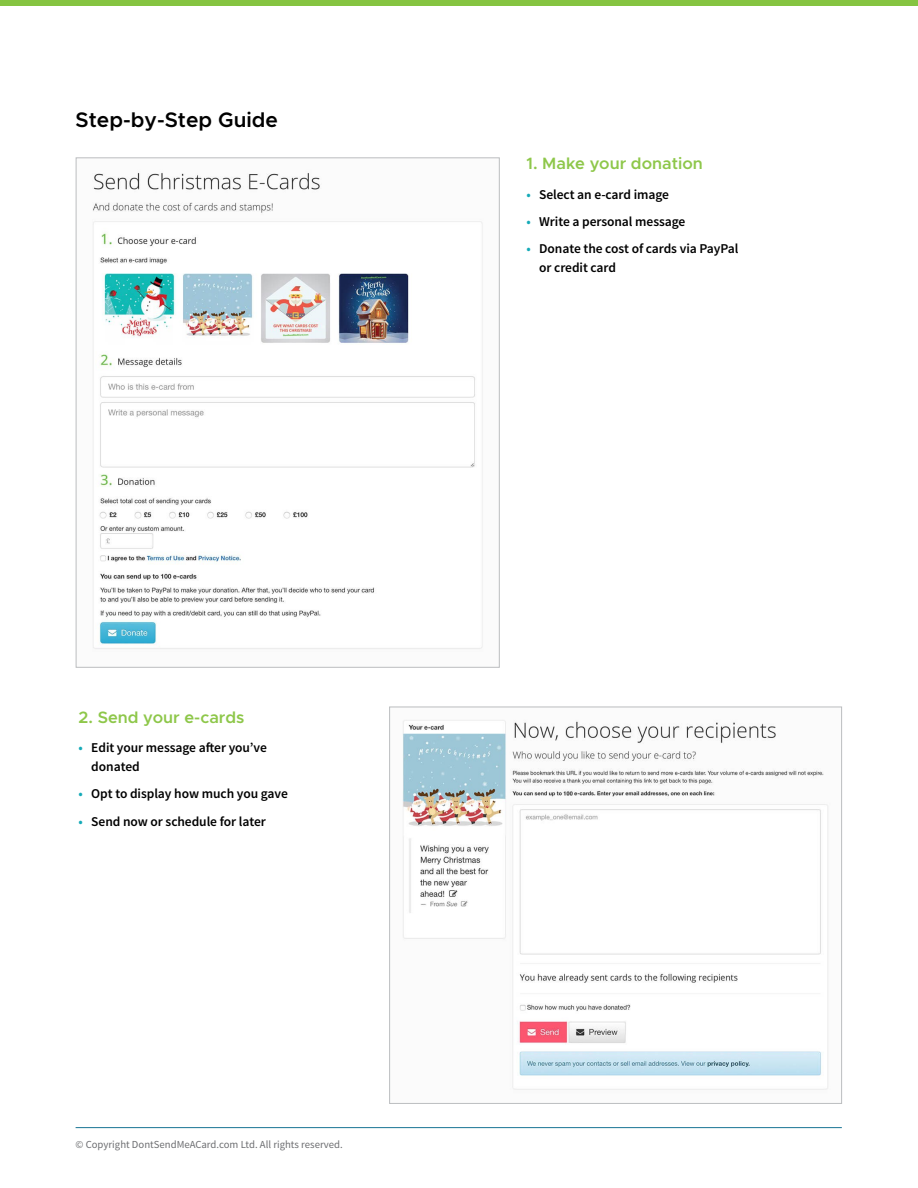
<style>
.page{position:relative;width:918px;height:1188px;background:#fff}
.page>*{position:absolute;margin:0;border:0;box-sizing:border-box;transform-origin:0 0}
.t1{font:600 21px "Metropolis";color:#000}
.t2{font:600 16.5px "Metropolis";color:#8ec74a}
.t3{font:600 13.5px/18.8px "Source Sans Pro";letter-spacing:-.005em;color:#000}
.t4{font:10.8px "Source Sans Pro";color:#6d6e71}
.s1{color:#15aab8}
</style>
<div class="page">
<div style="left:0;top:0;width:918px;height:5px;background:#85c441"></div>
<hr style="left:76px;top:1127px;width:766px;height:1px;background:#187494">
<img style="left:93px;top:172px;width:390px;height:477px">
<img style="left:402px;top:720px;width:426px;height:370px">
<h1 class="t1" style="left:76px;top:106px;width:204px">Step-by-Step Guide</h1>
<p class="t2" style="left:79px;top:707px;width:167px">2. Send your e-cards</p>
<p class="t3" style="left:91px;top:739px;width:177px;text-indent:-13px"><span class="s1">•</span> Edit your message after you’ve donated</p>
<p class="t3" style="left:79px;top:785px;width:211px"><span class="s1">•</span> Opt to display how much you gave</p>
<p class="t3" style="left:79px;top:812px;width:189px"><span class="s1">•</span> Send now or schedule for later</p>
<p class="t4" style="left:76px;top:1138px;width:269px">© Copyright DontSendMeACard.com Ltd. All rights reserved.</p>
<p class="t2" style="left:526px;top:153px;width:178px">1. Make your donation</p>
<p class="t3" style="left:526px;top:185px;width:144px"><span class="s1">•</span> Select an e-card image</p>
<p class="t3" style="left:526px;top:213px;width:160px"><span class="s1">•</span> Write a personal message</p>
<p class="t3" style="left:539px;top:240px;width:201px;text-indent:-13px"><span class="s1">•</span> Donate the cost of cards via PayPal or credit card</p>
</div>
